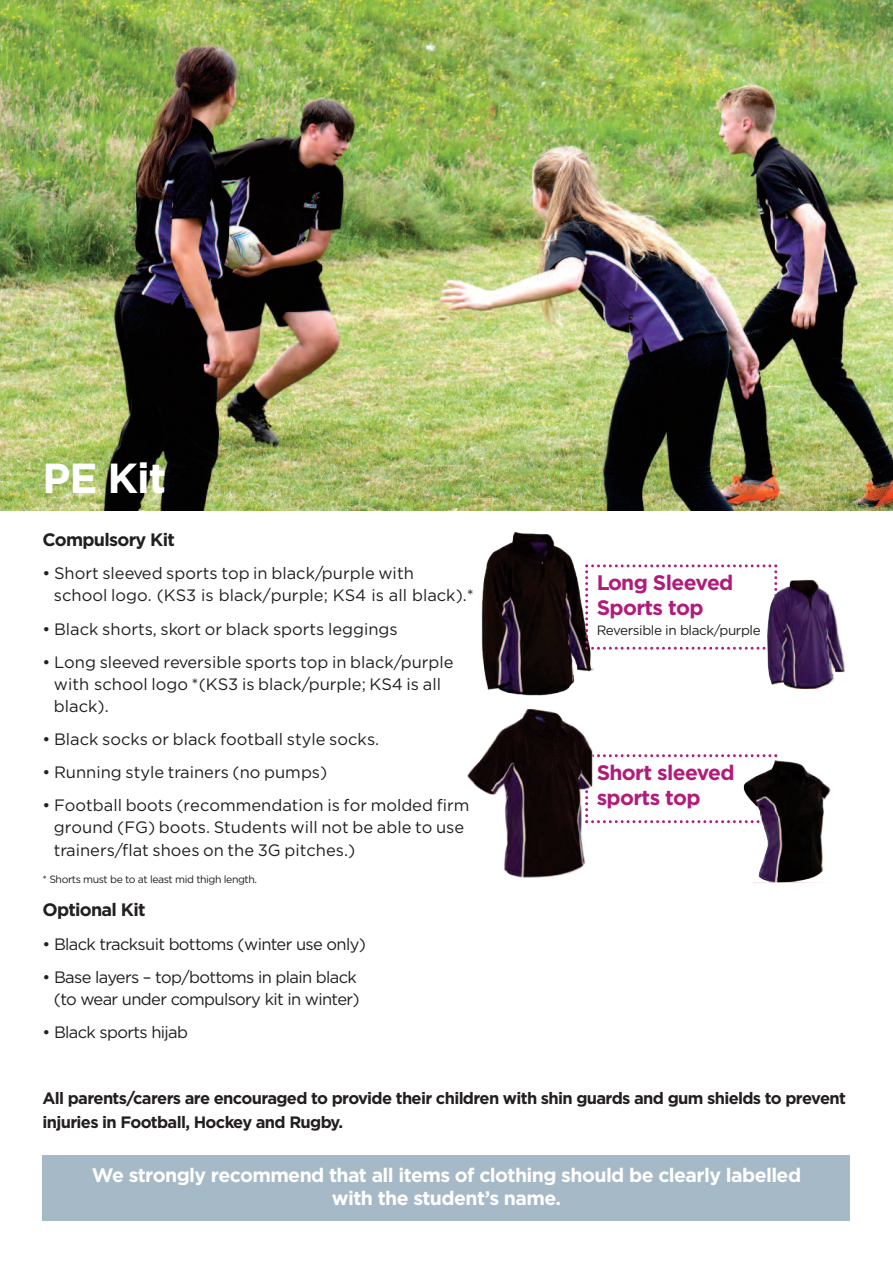
<style>
.page{position:relative;width:893px;height:1263px;background:#fff}
.page>*{position:absolute;margin:0;border:0;box-sizing:border-box;transform-origin:0 0}
.t1{font:700 42px "Gotham";color:#fff}
.t2{font:700 21px/25.2px "Gotham";letter-spacing:-.03em;color:#b11b7b}
.t3{font:700 19.5px/23.4px "Gotham";letter-spacing:-.03em;color:#fff;text-align:center}
.t4{font:700 18px "Gotham";letter-spacing:-.04em;color:#231f20}
.t5{font:16.5px/21.9px "Gotham";color:#231f20}
.t6{font:16.5px/22.5px "Gotham";letter-spacing:-.04em;color:#231f20;text-align:right}
.t7{font:700 16.5px/24px "Gotham";letter-spacing:-.04em;color:#231f20}
.t8{font:13.5px "Gotham";letter-spacing:-.03em;color:#231f20}
.t9{font:10.5px "Gotham";letter-spacing:-.04em;color:#231f20}
</style>
<div class="page">
<img style="left:0;top:0;width:893px;height:510px">
<div style="left:43px;top:1154px;width:807px;height:66px;background:#a6b9c7"></div>
<img style="left:481px;top:532px;width:113px;height:163px">
<svg style="left:585px;top:564px;width:192px;height:86px"></svg>
<svg style="left:593px;top:754px;width:184px;height:69px"></svg>
<img style="left:744px;top:760px;width:87px;height:124px">
<img style="left:467px;top:709px;width:126px;height:169px">
<img style="left:767px;top:580px;width:78px;height:109px">
<h1 class="t1" style="left:43px;top:454px;width:125px">PE Kit</h1>
<p class="t4" style="left:43px;top:529px;width:134px">Compulsory Kit</p>
<p class="t5" style="left:54px;top:563px;width:422px;text-indent:-11px">• Short sleeved sports top in black/purple with<br>school logo. (KS3 is black/purple; KS4 is all black).*</p>
<p class="t5" style="left:43px;top:618px;width:357px">• Black shorts, skort or black sports leggings</p>
<p class="t5" style="left:54px;top:651px;width:401px;text-indent:-11px">• Long sleeved reversible sports top in black/purple with school logo *(KS3 is black/purple; KS4 is all black).</p>
<p class="t5" style="left:43px;top:728px;width:338px">• Black socks or black football style socks.</p>
<p class="t5" style="left:43px;top:762px;width:286px">• Running style trainers (no pumps)</p>
<p class="t5" style="left:54px;top:794px;width:417px;line-height:22.5px;text-indent:-11px">• Football boots (recommendation is for molded firm ground (FG) boots. Students will not be able to use trainers/flat shoes on the 3G pitches.)</p>
<p class="t9" style="left:43px;top:873px;width:216px">* Shorts must be to at least mid thigh length.</p>
<p class="t4" style="left:43px;top:900px;width:105px">Optional Kit</p>
<p class="t6" style="left:43px;top:932px;width:325px">• Black tracksuit bottoms (winter use only)</p>
<p class="t6" style="left:43px;top:966px;width:319px">• Base layers – top/bottoms in plain black (to wear under compulsory kit in winter)</p>
<p class="t6" style="left:43px;top:1021px;width:147px">• Black sports hijab</p>
<p class="t2" style="left:597px;top:570px;width:138px">Long Sleeved<br>Sports top</p>
<p class="t8" style="left:597px;top:622px;width:166px">Reversible in black/purple</p>
<p class="t2" style="left:597px;top:760px;width:140px">Short sleeved sports top</p>
<p class="t7" style="left:42px;top:1086px;width:805px">All parents/carers are encouraged to provide their children with shin guards and gum shields to prevent injuries in Football, Hockey and Rugby.</p>
<p class="t3" style="left:92px;top:1163px;width:711px">We strongly recommend that all items of clothing should be clearly labelled with the student’s name.</p>
</div>
